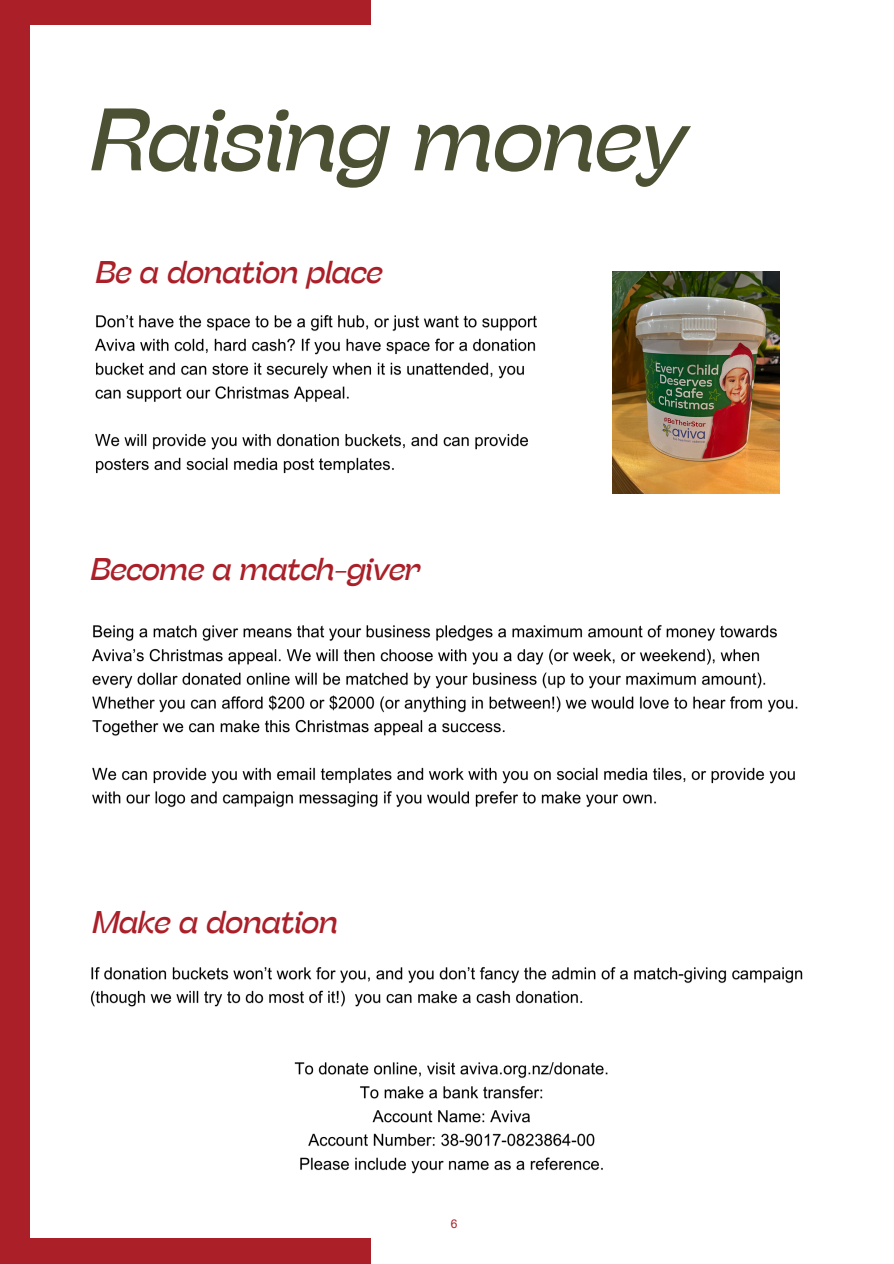
<style>
.page{position:relative;width:894px;height:1264px;background:#fff}
.page>*{position:absolute;margin:0;border:0;box-sizing:border-box;transform-origin:0 0}
.t1{font:italic 88.35px "Stinger Fit";color:#4c5134}
.t2{font:italic 31.35px "Stinger Fit";color:#aa1f28}
.t3{font:12px "Arial";color:#aa1f28}
</style>
<div class="page">
<div style="left:0;top:0;width:371px;height:1263px;background:#aa1f28"></div>
<div style="left:31px;top:25px;width:772px;height:1213px;background:#fff"></div>
<svg style="left:705px;top:493px;width:45px;height:1px"></svg>
<img style="left:612px;top:271px;width:166px;height:222px">
<img style="left:95px;top:315px;width:442px;height:159px">
<img style="left:92px;top:625px;width:706px;height:183px">
<img style="left:91px;top:967px;width:712px;height:207px">
<p class="t1" style="left:91px;top:84px;width:597px">Raising money</p>
<p class="t2" style="left:96px;top:252px;width:288px">Be a donation place</p>
<h1 class="t2" style="left:91px;top:549px;width:330px">Become a match-giver</h1>
<h2 class="t2" style="left:92px;top:902px;width:247px">Make a donation</h2>
<h2 class="t3" style="left:451px;top:1216px;width:8px">6</h2>
</div>
